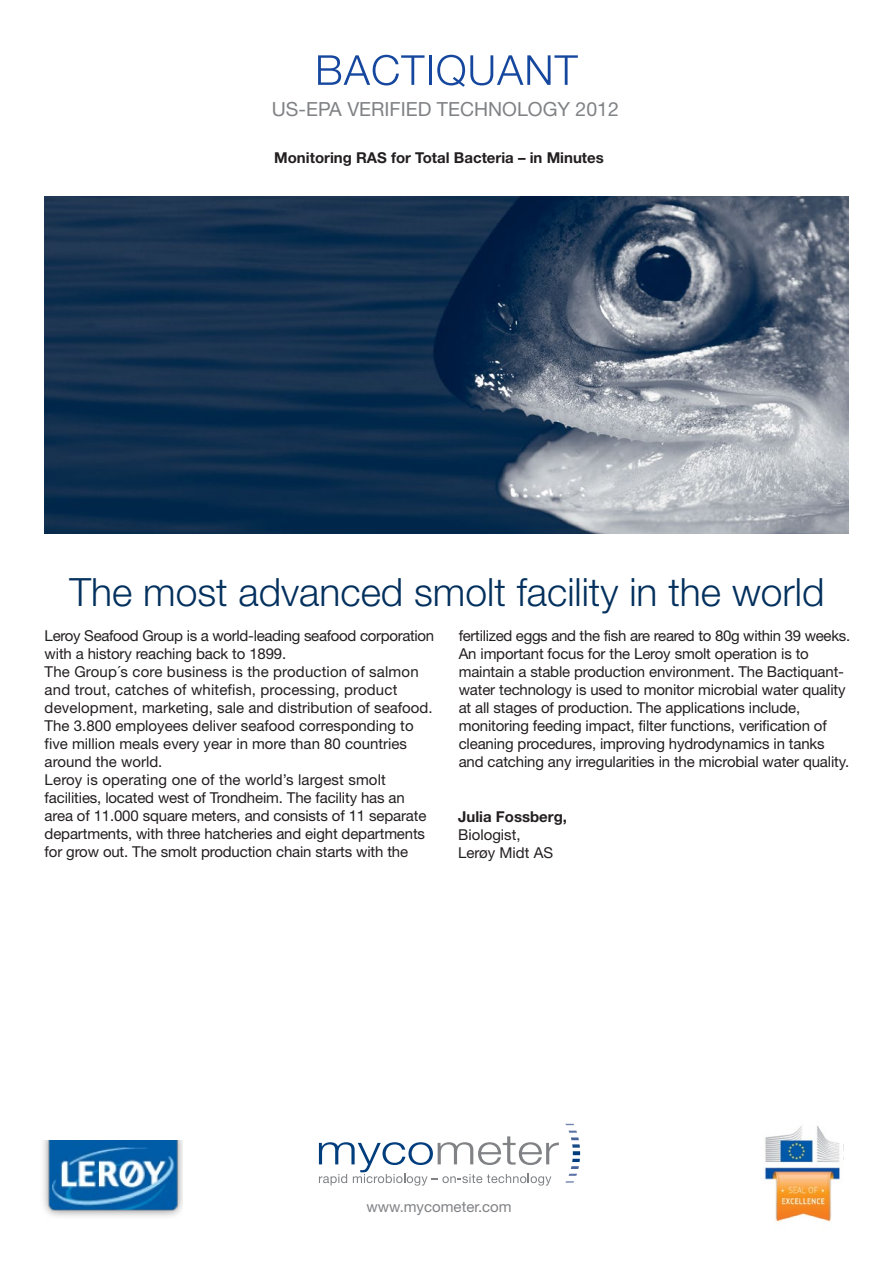
<style>
.page{position:relative;width:893px;height:1263px;background:#fff}
.page>*{position:absolute;margin:0;border:0;box-sizing:border-box;transform-origin:0 0}
.t1{font:300 39px "Helvetica Neue LT Std";color:#03305d}
.t2{font:19.5px "Helvetica Neue LT Std";color:#808285}
.t3{font:15px/18px "Helvetica Neue LT Std";letter-spacing:-.01em;color:#231f20}
.t4{font:700 15px "Helvetica Neue LT Std";color:#231f20}
.t5{font:15px "Helvetica Neue LT Std";color:#808285}
</style>
<div class="page">
<svg style="left:565px;top:1124px;width:15px;height:59px"></svg>
<svg style="left:319px;top:1136px;width:240px;height:49px"></svg>
<svg style="left:318px;top:55px;width:106px;height:30px"></svg>
<hr style="left:429px;top:55px;width:2px;height:30px;background:#16479e">
<svg style="left:437px;top:55px;width:141px;height:32px"></svg>
<img style="left:765px;top:1126px;width:75px;height:96px">
<img style="left:43px;top:1141px;width:139px;height:76px">
<img style="left:45px;top:197px;width:803px;height:337px">
<h2 class="t2" style="left:272px;top:97px;width:349px">US-EPA VERIFIED TECHNOLOGY 2012</h2>
<p class="t4" style="left:274px;top:148px;width:331px">Monitoring RAS for Total Bacteria – in Minutes</p>
<h1 class="t1" style="left:70px;top:568px;width:756px">The most advanced smolt facility in the world</h1>
<p class="t3" style="left:45px;top:627px;width:391px">Leroy Seafood Group is a world-leading seafood corporation with a history reaching back to 1899.<br>The Group´s core business is the production of salmon and trout, catches of whitefish, processing, product development, marketing, sale and distribution of seafood.<br>The 3.800 employees deliver seafood corresponding to five million meals every year in more than 80 countries around the world.<br>Leroy is operating one of the world’s largest smolt facilities, located west of Trondheim. The facility has an area of 11.000 square meters, and consists of 11 separate departments, with three hatcheries and eight departments for grow out. The smolt production chain starts with the</p>
<p class="t3" style="left:459px;top:627px;width:393px">fertilized eggs and the fish are reared to 80g within 39 weeks.<br>An important focus for the Leroy smolt operation is to maintain a stable production environment. The Bactiquant&shy;water technology is used to monitor microbial water quality at all stages of production. The applications include, monitoring feeding impact, filter functions, verification of cleaning procedures, improving hydrodynamics in tanks and catching any irregularities in the microbial water quality.</p>
<p class="t4" style="left:458px;top:808px;width:110px">Julia Fossberg,</p>
<p class="t3" style="left:458px;top:826px;width:97px">Biologist,<br>Lerøy Midt AS</p>
<p class="t5" style="left:366px;top:1198px;width:147px">www.mycometer.com</p>
</div>
